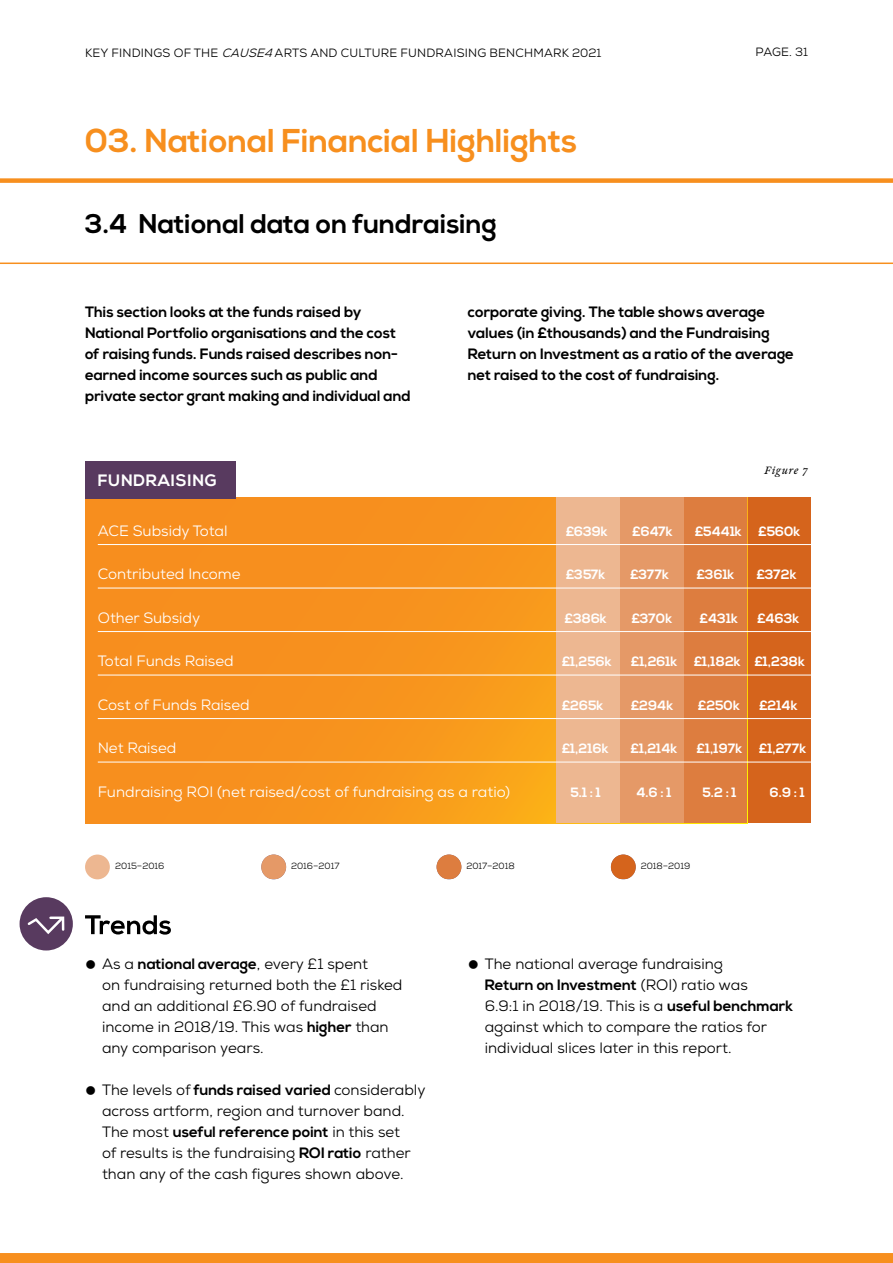
<style>
.page{position:relative;width:893px;height:1263px;background:#fff}
.page>*{position:absolute;margin:0;border:0;box-sizing:border-box;transform-origin:0 0}
.t1{font:700 33px "Nexa";color:#f78f1e}
.t2{font:700 27px "Nexa";color:#000}
.t3{font:700 16.5px "Nexa";letter-spacing:.05em;color:#fff}
.t4{font:15px/21px "Nexa";color:#000}
.t5{font:700 15px/21px "Nexa";color:#000}
.t6{font:15px "Nexa";color:#fff}
.t7{font:700 13.5px "Nexa";color:#fff}
.t8{font:12px "Nexa";letter-spacing:.015em;color:#000}
.t9{font:italic 10.5px "William Text Std";letter-spacing:.06em;color:#000}
.t10{font:9px "Nexa";color:#000}
.s1{font-style:italic}
.s2{font-weight:700}
</style>
<div class="page">
<div style="left:0;top:178px;width:893px;height:5px;background:#f78f1e"></div>
<hr style="left:0;top:262px;width:893px;height:2px;background:#f78f1e">
<div style="left:0;top:1253px;width:893px;height:10px;background:#f78f1e"></div>
<div style="left:747px;top:497px;width:64px;height:326px;background:#d5641c"></div>
<svg style="left:85px;top:497px;width:471px;height:326px;background:#f7931e"></svg>
<div style="left:85px;top:461px;width:151px;height:38px;background:#583a5f"></div>
<div style="left:684px;top:497px;width:63px;height:326px;background:#dd7d3f"></div>
<div style="left:620px;top:497px;width:64px;height:326px;background:#e59967"></div>
<div style="left:556px;top:497px;width:64px;height:326px;background:#edb791"></div>
<hr style="left:98px;top:544px;width:721px;height:1px;background:#fff">
<hr style="left:98px;top:588px;width:721px;height:1px;background:#fff">
<hr style="left:98px;top:631px;width:721px;height:1px;background:#fff">
<hr style="left:98px;top:675px;width:721px;height:1px;background:#fff">
<hr style="left:98px;top:718px;width:721px;height:1px;background:#fff">
<hr style="left:98px;top:762px;width:721px;height:1px;background:#fff">
<div style="left:85px;top:854px;width:25px;height:25px;background:#edb791;border-radius:50%"></div>
<svg style="left:261px;top:854px;width:25px;height:25px"></svg>
<div style="left:261px;top:855px;width:25px;height:24px;background:#e59967;border-radius:12px"></div>
<svg style="left:437px;top:854px;width:24px;height:25px"></svg>
<div style="left:437px;top:855px;width:24px;height:24px;background:#dd7d3f;border-radius:12px"></div>
<svg style="left:611px;top:854px;width:25px;height:25px"></svg>
<div style="left:611px;top:855px;width:25px;height:24px;background:#d5641c;border-radius:12px"></div>
<svg style="left:85px;top:915px;width:86px;height:20px"></svg>
<div style="left:20px;top:897px;width:53px;height:53px;background:#583a5f;border-radius:50%"></div>
<svg style="left:27px;top:916px;width:38px;height:18px"></svg>
<p class="t8" style="left:85px;top:45px;width:518px">Key Findings of the <span class="s1">CAUSE4</span>Arts and Culture Fundraising Benchmark 2021</p>
<p class="t8" style="left:756px;top:44px;width:54px">Page. 31</p>
<h1 class="t1" style="left:85px;top:122px;width:494px">03. National Financial Highlights</h1>
<h2 class="t2" style="left:85px;top:208px;width:413px">3.4 National data on fundraising</h2>
<p class="t5" style="left:85px;top:302px;width:327px">This section looks at the funds raised by National Portfolio organisations and the cost of raising funds. Funds raised describes non&shy;earned income sources such as public and private sector grant making and individual and</p>
<p class="t5" style="left:468px;top:302px;width:328px">corporate giving. The table shows average values (in £thousands) and the Fundraising Return on Investment as a ratio of the average net raised to the cost of fundraising.</p>
<p class="t9" style="left:764px;top:464px;width:45px">Figure 7</p>
<p class="t3" style="left:98px;top:471px;width:119px">fundraisI NG</p>
<p class="t6" style="left:98px;top:521px;width:131px">ACE Subsidy Total</p>
<p class="t7" style="left:566px;top:523px;width:44px">£639k</p>
<p class="t7" style="left:632px;top:523px;width:42px">£647k</p>
<p class="t7" style="left:695px;top:523px;width:107px">£5441k £560k</p>
<p class="t6" style="left:98px;top:564px;width:144px">Contributed I ncome</p>
<p class="t7" style="left:566px;top:567px;width:41px">£357k</p>
<p class="t7" style="left:630px;top:567px;width:41px">£377k</p>
<p class="t7" style="left:696px;top:567px;width:40px">£361k</p>
<p class="t7" style="left:756px;top:567px;width:42px">£372k</p>
<p class="t6" style="left:98px;top:608px;width:104px">Other Subsidy</p>
<p class="t7" style="left:565px;top:610px;width:44px">£386k</p>
<p class="t7" style="left:631px;top:610px;width:42px">£370k</p>
<p class="t7" style="left:700px;top:610px;width:40px">£431k</p>
<p class="t7" style="left:757px;top:610px;width:44px">£463k</p>
<p class="t6" style="left:98px;top:651px;width:137px">Total Funds Raised</p>
<p class="t7" style="left:562px;top:654px;width:51px">£1,256k</p>
<p class="t7" style="left:631px;top:654px;width:176px">£1,261k £1,182k £1,238k</p>
<p class="t6" style="left:98px;top:695px;width:153px">Cost of Funds Raised</p>
<p class="t7" style="left:562px;top:697px;width:43px">£265k</p>
<p class="t7" style="left:631px;top:697px;width:44px">£294k</p>
<p class="t7" style="left:698px;top:697px;width:44px">£250k</p>
<p class="t7" style="left:759px;top:697px;width:40px">£214k</p>
<p class="t6" style="left:98px;top:738px;width:80px">N et Raised</p>
<p class="t7" style="left:562px;top:741px;width:48px">£1,216k</p>
<p class="t7" style="left:631px;top:741px;width:48px">£1,214k</p>
<p class="t7" style="left:697px;top:741px;width:111px">£1,197k £1,277k</p>
<p class="t6" style="left:98px;top:782px;width:414px">Fundraising ROI (net raised/cost of fundraising as a ratio)</p>
<p class="t7" style="left:570px;top:784px;width:32px">5.1 : 1</p>
<p class="t7" style="left:636px;top:784px;width:37px">4.6 : 1</p>
<p class="t7" style="left:702px;top:784px;width:36px">5.2 : 1</p>
<p class="t7" style="left:770px;top:784px;width:36px">6.9 : 1</p>
<p class="t10" style="left:115px;top:861px;width:51px">2015–2016</p>
<p class="t10" style="left:291px;top:861px;width:50px">2016–2017</p>
<p class="t10" style="left:466px;top:861px;width:50px">2017–2018</p>
<p class="t10" style="left:641px;top:861px;width:51px">2018–2019</p>
<p class="t4" style="left:102px;top:953px;width:302px;text-indent:-17px">● As a <span class="s2">national average</span>, every £1 spent<br>on fundraising returned both the £1 risked and an additional £6.90 of fundraised income in 2018/19. This was <span class="s2">higher</span> than any comparison years.</p>
<p class="t4" style="left:102px;top:1079px;width:325px;text-indent:-17px">● The levels of <span class="s2">funds raised varied</span> considerably across artform, region and turnover band.<br>The most <span class="s2">useful reference point</span> in this set<br>of results is the fundraising <span class="s2">ROI</span></p>
<p class="t4" style="left:102px;top:1142px;width:310px;text-indent:226px"><span class="s2">ratio</span> rather than any of the cash figures shown above.</p>
<p class="t4" style="left:485px;top:953px;width:310px;text-indent:-17px">● The national average fundraising<br><span class="s2">Return on Investment</span> (ROI ) ratio was<br>6.9:1 in 2018/19. This is a <span class="s2">useful benchmark </span>against which to compare the ratios for individual slices later in this report.</p>
</div>
